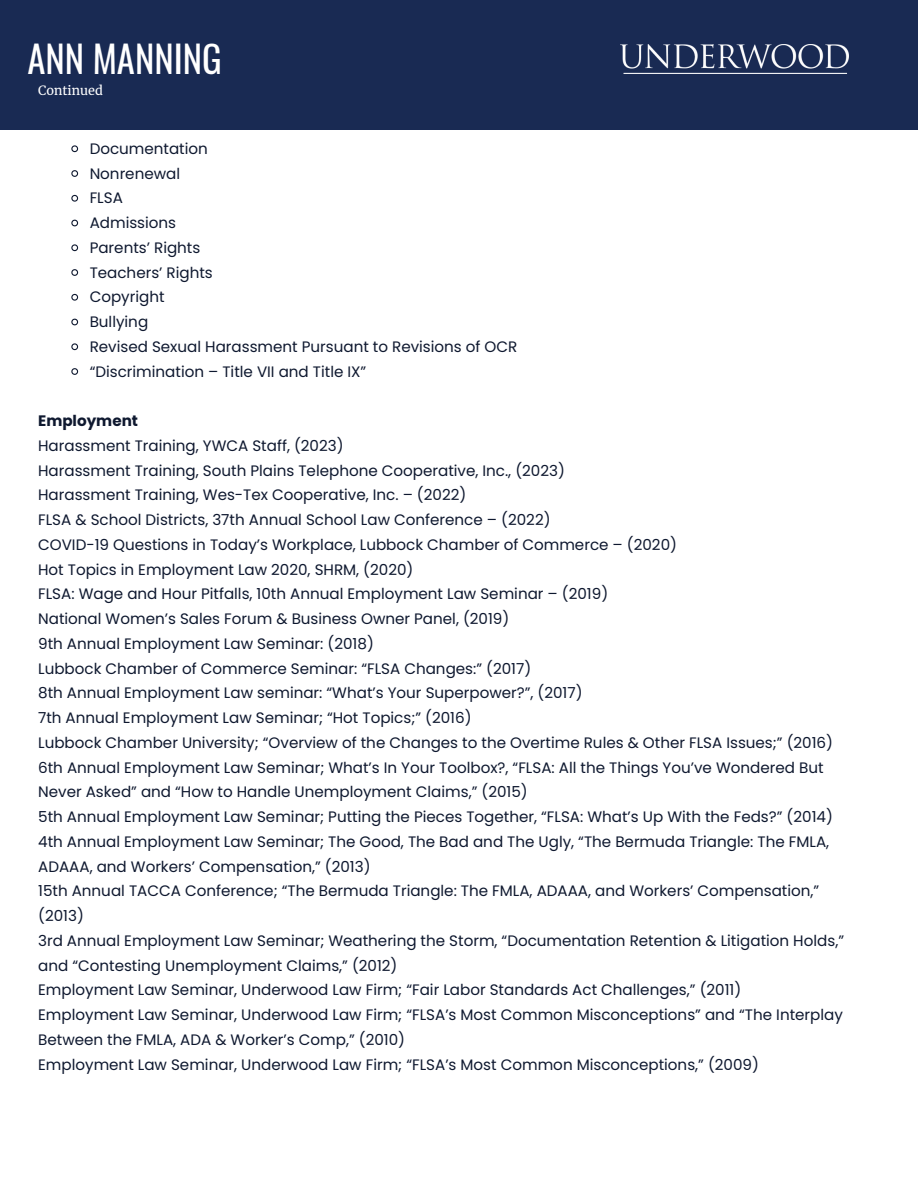
<style>
.page{position:relative;width:918px;height:1188px;background:#fff}
.page>*{position:absolute;margin:0;border:0;box-sizing:border-box;transform-origin:0 0}
.t1{font:36.75px "Oswald";color:#fff}
.t2{font:15.15px/24.8px "Poppins";color:#0e182f}
.t3{font:700 15.15px "Poppins";color:#0e182f}
.t4{font:12.6px "Merriweather";color:#fff}
</style>
<div class="page">
<div style="left:0;top:0;width:918px;height:129px;background:#192a53"></div>
<img style="left:621px;top:44px;width:228px;height:29px">
<svg style="left:71px;top:145px;width:8px;height:8px"></svg>
<svg style="left:71px;top:170px;width:8px;height:7px"></svg>
<svg style="left:71px;top:194px;width:8px;height:8px"></svg>
<svg style="left:71px;top:219px;width:8px;height:8px"></svg>
<svg style="left:71px;top:244px;width:8px;height:8px"></svg>
<svg style="left:71px;top:269px;width:8px;height:7px"></svg>
<svg style="left:71px;top:293px;width:8px;height:8px"></svg>
<svg style="left:71px;top:318px;width:8px;height:8px"></svg>
<svg style="left:71px;top:343px;width:8px;height:8px"></svg>
<svg style="left:71px;top:368px;width:8px;height:7px"></svg>
<h1 class="t1" style="left:27px;top:31px;width:196px">ANN MANNING</h1>
<p class="t4" style="left:38px;top:83px;width:66px">Continued</p>
<p class="t2" style="left:90px;top:136px;width:120px">Documentation</p>
<p class="t2" style="left:90px;top:161px;width:92px">Nonrenewal</p>
<p class="t2" style="left:90px;top:186px;width:35px">FLSA</p>
<p class="t2" style="left:90px;top:210px;width:88px">Admissions</p>
<p class="t2" style="left:90px;top:235px;width:112px">Parents’ Rights</p>
<p class="t2" style="left:90px;top:260px;width:125px">Teachers’ Rights</p>
<p class="t2" style="left:90px;top:285px;width:76px">Copyright</p>
<p class="t2" style="left:90px;top:309px;width:60px">Bullying</p>
<p class="t2" style="left:90px;top:334px;width:429px">Revised Sexual Harassment Pursuant to Revisions of OCR</p>
<p class="t2" style="left:90px;top:359px;width:278px">“Discrimination – Title VII and Title IX”</p>
<h2 class="t3" style="left:38px;top:410px;width:101px">Employment</h2>
<p class="t2" style="left:38px;top:433px;width:807px">Harassment Training, YWCA Staff, (2023)<br>Harassment Training, South Plains Telephone Cooperative, Inc., (2023)<br>Harassment Training, Wes-Tex Cooperative, Inc. – (2022)<br>FLSA &amp; School Districts, 37th Annual School Law Conference – (2022)<br>COVID-19 Questions in Today’s Workplace, Lubbock Chamber of Commerce – (2020)<br>Hot Topics in Employment Law 2020, SHRM, (2020)<br>FLSA: Wage and Hour Pitfalls, 10th Annual Employment Law Seminar – (2019)<br>National Women’s Sales Forum &amp; Business Owner Panel, (2019)<br>9th Annual Employment Law Seminar: (2018)<br>Lubbock Chamber of Commerce Seminar: “FLSA Changes:” (2017)<br>8th Annual Employment Law seminar: “What’s Your Superpower?”, (2017)<br>7th Annual Employment Law Seminar; “Hot Topics;” (2016)<br>Lubbock Chamber University; “Overview of the Changes to the Overtime Rules &amp; Other FLSA Issues;” (2016)<br>6th Annual Employment Law Seminar; What’s In Your Toolbox?, “FLSA: All the Things You’ve Wondered But Never Asked” and “How to Handle Unemployment Claims,” (2015)<br>5th Annual Employment Law Seminar; Putting the Pieces Together, “FLSA: What’s Up With the Feds?” (2014)<br>4th Annual Employment Law Seminar; The Good, The Bad and The Ugly, “The Bermuda Triangle: The FMLA, ADAAA, and Workers’ Compensation,” (2013)<br>15th Annual TACCA Conference; “The Bermuda Triangle: The FMLA, ADAAA, and Workers’ Compensation,” (2013)<br>3rd Annual Employment Law Seminar; Weathering the Storm, “Documentation Retention &amp; Litigation Holds,” and “Contesting Unemployment Claims,” (2012)<br>Employment Law Seminar, Underwood Law Firm; “Fair Labor Standards Act Challenges,” (2011)<br>Employment Law Seminar, Underwood Law Firm; “FLSA’s Most Common Misconceptions” and “The Interplay Between the FMLA, ADA &amp; Worker’s Comp,” (2010)<br>Employment Law Seminar, Underwood Law Firm; “FLSA’s Most Common Misconceptions,” (2009)</p>
</div>
